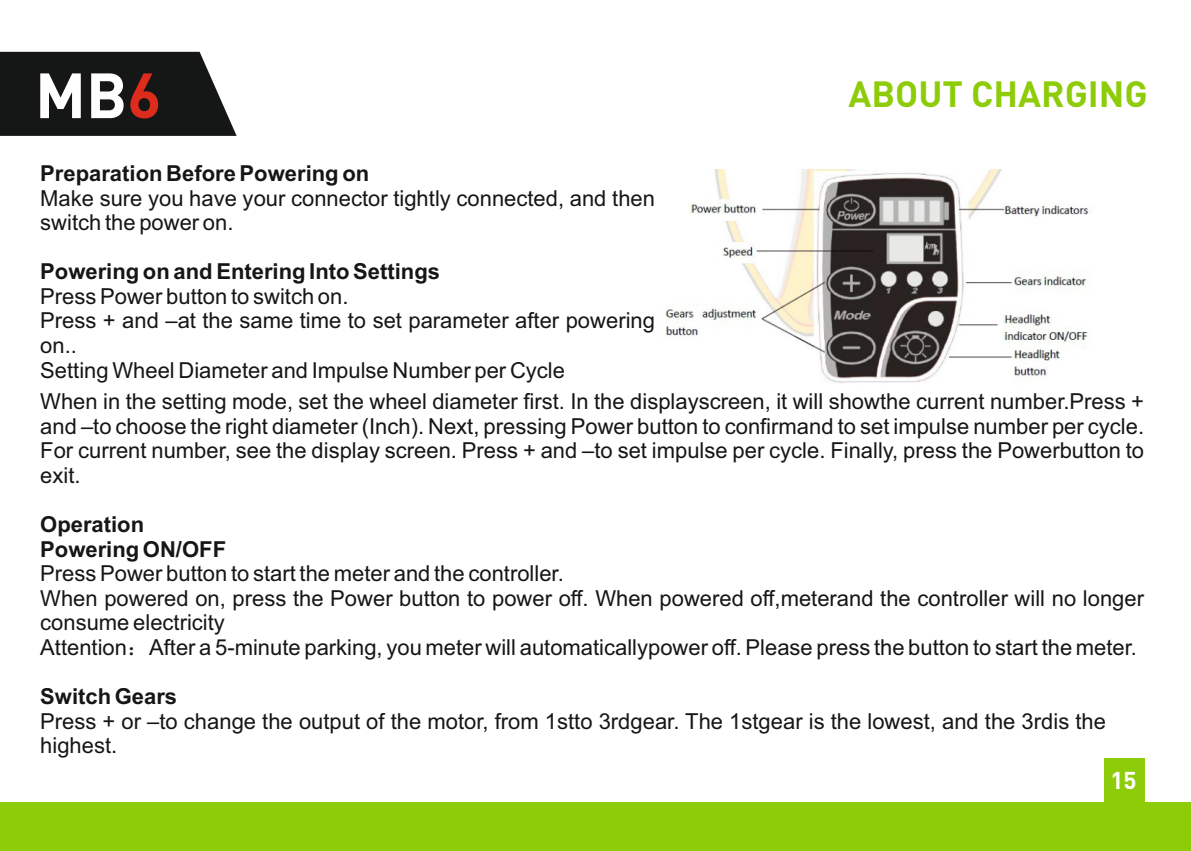
<style>
.page{position:relative;width:1191px;height:851px;background:#fff}
.page>*{position:absolute;margin:0;border:0;box-sizing:border-box;transform-origin:0 0}
.t1{font:700 62.8px "DIN Pro";color:#fff}
.t2{font:700 36px "DIN Pro";color:#8ecc09}
.t3{font:700 24px "DIN Pro";color:#fff}
.t4{font:22px/24.6px "Arial";color:#151616}
.t5{font:700 22px "Arial";color:#151616}
.s1{color:#dd2b1c}
.s2{font-family:"Sim Sun"}
</style>
<div class="page">
<img style="left:665px;top:169px;width:424px;height:214px">
<div style="left:0;top:802px;width:1191px;height:48px;background:#8ecc09"></div>
<div style="left:1104px;top:758px;width:40px;height:44px;background:#8ecc09"></div>
<svg style="left:0;top:52px;width:237px;height:84px;background:#272828"></svg>
<h1 class="t1" style="left:35px;top:70px;width:128px">MB<span class="s1">6</span></h1>
<h2 class="t2" style="left:848px;top:79px;width:300px">ABOUT CHARGING</h2>
<p class="t5" style="left:40px;top:165px;width:330px">Preparation Before Powering on</p>
<p class="t4" style="left:40px;top:187px;width:616px">Make sure you have your connector tightly connected, and then switch the power on.</p>
<p class="t5" style="left:40px;top:263px;width:401px">Powering on and Entering Into Settings</p>
<p class="t4" style="left:40px;top:286px;width:616px">Press Power button to switch on.<br>Press + and –at the same time to set parameter after powering on..<br>Setting Wheel Diameter and Impulse Number per Cycle</p>
<p class="t4" style="left:40px;top:391px;width:1105px;text-align:justify">When in the setting mode, set the wheel diameter first. In the displayscreen, it will showthe current number.Press + and –to choose the right diameter (Inch). Next, pressing Power button to confirmand to set impulse number per cycle.<br>For current number, see the display screen. Press + and –to set impulse per cycle. Finally, press the Powerbutton to exit.</p>
<p class="t5" style="left:40px;top:516px;width:105px">Operation</p>
<p class="t4" style="left:40px;top:563px;width:525px">Press Power button to start the meter and the controller.</p>
<p class="t5" style="left:40px;top:540px;width:187px">Powering ON/OFF</p>
<p class="t4" style="left:40px;top:587px;width:1105px">When powered on, press the Power button to power off. When powered off,meterand the controller will no longer consume electricity<br>Attention<span class="s2">：</span>After a 5-minute parking, you meter will automaticallypower off. Please press the button to start the meter.</p>
<p class="t5" style="left:40px;top:688px;width:138px">Switch Gears</p>
<p class="t4" style="left:40px;top:710px;width:1067px">Press + or –to change the output of the motor, from 1stto 3rdgear. The 1stgear is the lowest, and the 3rdis the highest.</p>
<p class="t3" style="left:1110px;top:770px;width:28px">15</p>
</div>
